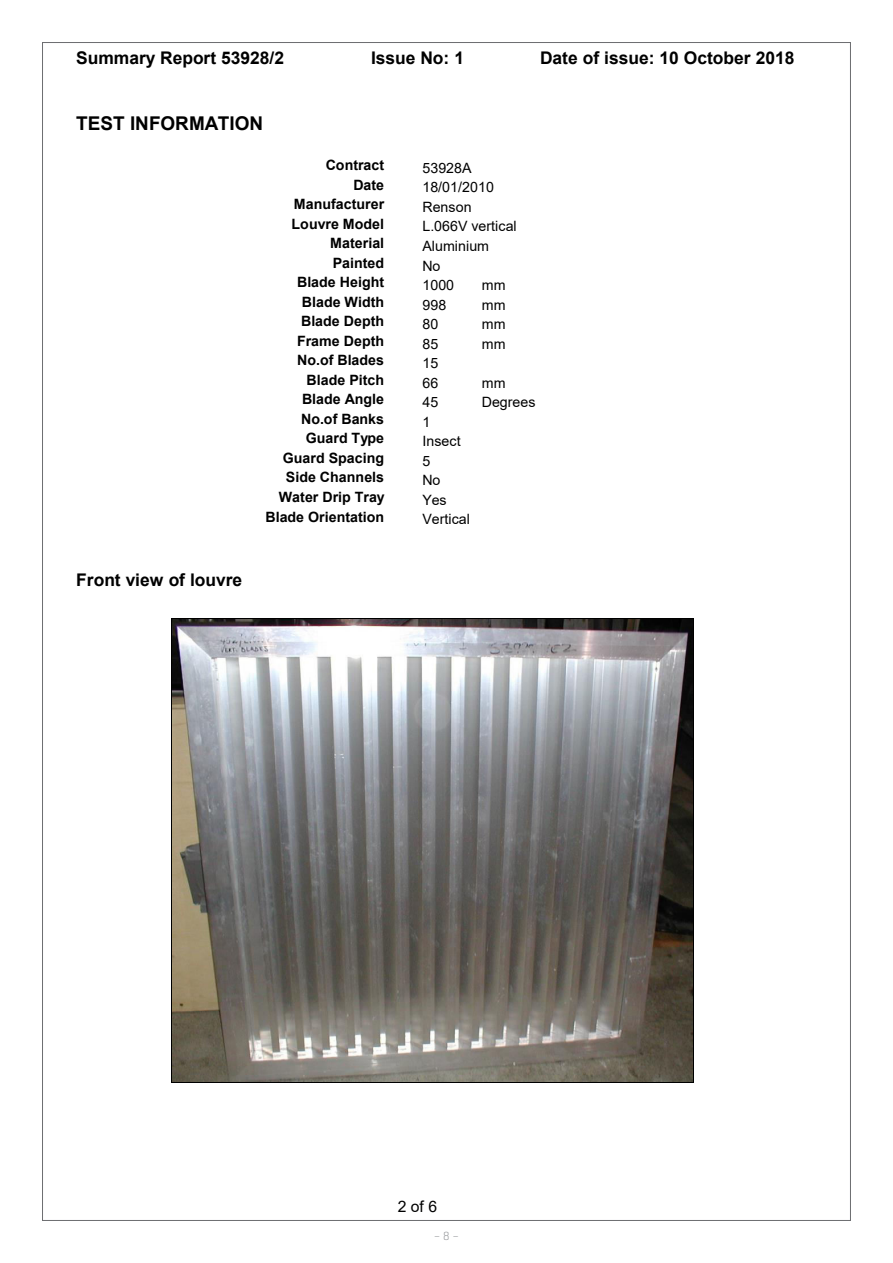
<style>
.page{position:relative;width:893px;height:1263px;background:#fff}
.page>*{position:absolute;margin:0;border:0;box-sizing:border-box;transform-origin:0 0}
.t1{font:700 18.9px "Arial";color:#000}
.t2{font:700 17.4px "Arial";color:#000}
.t3{font:15.75px "Arial";color:#000}
.t4{font:700 14.25px "Arial";color:#000}
.t5{font:14.25px "Arial";letter-spacing:.005em;color:#000}
.t6{font:300 12px "Geogrotesque";color:#939598}
</style>
<div class="page">
<img style="left:173px;top:619px;width:520px;height:463px">
<hr style="left:172px;top:618px;width:521px;height:1px;background:#000">
<hr style="left:172px;top:619px;width:1px;height:463px;background:#000">
<hr style="left:693px;top:619px;width:1px;height:463px;background:#000">
<hr style="left:172px;top:1082px;width:521px;height:1px;background:#000">
<p class="t2" style="left:76px;top:46px;width:209px">Summary Report 53928/2</p>
<p class="t2" style="left:371px;top:46px;width:95px">Issue No: 1</p>
<p class="t2" style="left:540px;top:46px;width:256px">Date of issue: 10 October 2018</p>
<p class="t1" style="left:76px;top:110px;width:188px">TEST INFORMATION</p>
<p class="t2" style="left:76px;top:567px;width:167px">Front view of louvre</p>
<p class="t4" style="left:326px;top:155px;width:60px">Contract</p>
<p class="t5" style="left:422px;top:158px;width:51px">53928A</p>
<p class="t4" style="left:353px;top:175px;width:32px">Date</p>
<p class="t5" style="left:422px;top:178px;width:73px">18/01/2010</p>
<p class="t4" style="left:294px;top:194px;width:92px">Manufacturer</p>
<p class="t5" style="left:422px;top:197px;width:51px">Renson</p>
<p class="t4" style="left:292px;top:214px;width:94px">Louvre Model</p>
<p class="t5" style="left:422px;top:217px;width:96px">L.066V vertical</p>
<p class="t4" style="left:330px;top:233px;width:55px">Material</p>
<p class="t5" style="left:422px;top:236px;width:68px">Aluminium</p>
<p class="t4" style="left:333px;top:253px;width:53px">Painted</p>
<p class="t5" style="left:422px;top:256px;width:20px">No</p>
<p class="t4" style="left:297px;top:272px;width:89px">Blade Height</p>
<p class="t5" style="left:422px;top:275px;width:33px">1000</p>
<p class="t5" style="left:482px;top:275px;width:25px">mm</p>
<p class="t4" style="left:302px;top:292px;width:84px">Blade Width</p>
<p class="t5" style="left:422px;top:295px;width:25px">998</p>
<p class="t5" style="left:482px;top:295px;width:25px">mm</p>
<p class="t4" style="left:301px;top:311px;width:85px">Blade Depth</p>
<p class="t5" style="left:422px;top:314px;width:17px">80</p>
<p class="t5" style="left:482px;top:314px;width:25px">mm</p>
<p class="t4" style="left:297px;top:331px;width:89px">Frame Depth</p>
<p class="t5" style="left:422px;top:334px;width:17px">85</p>
<p class="t5" style="left:482px;top:334px;width:25px">mm</p>
<p class="t4" style="left:297px;top:350px;width:89px">No.of Blades</p>
<p class="t5" style="left:422px;top:353px;width:17px">15</p>
<p class="t4" style="left:307px;top:370px;width:79px">Blade Pitch</p>
<p class="t5" style="left:422px;top:373px;width:17px">66</p>
<p class="t5" style="left:482px;top:373px;width:25px">mm</p>
<p class="t4" style="left:302px;top:389px;width:84px">Blade Angle</p>
<p class="t5" style="left:422px;top:392px;width:17px">45</p>
<p class="t5" style="left:482px;top:392px;width:55px">Degrees</p>
<p class="t4" style="left:301px;top:409px;width:85px">No.of Banks</p>
<p class="t5" style="left:422px;top:412px;width:9px">1</p>
<p class="t4" style="left:306px;top:428px;width:80px">Guard Type</p>
<p class="t5" style="left:422px;top:431px;width:40px">Insect</p>
<p class="t4" style="left:283px;top:448px;width:103px">Guard Spacing</p>
<p class="t5" style="left:422px;top:451px;width:9px">5</p>
<p class="t4" style="left:286px;top:467px;width:100px">Side Channels</p>
<p class="t5" style="left:422px;top:470px;width:20px">No</p>
<p class="t4" style="left:279px;top:487px;width:107px">Water Drip Tray</p>
<p class="t5" style="left:422px;top:490px;width:26px">Yes</p>
<p class="t4" style="left:265px;top:506px;width:120px">Blade Orientation</p>
<p class="t5" style="left:422px;top:509px;width:49px">Vertical</p>
<p class="t3" style="left:398px;top:1195px;width:41px">2 of 6</p>
<p class="t6" style="left:434px;top:1228px;width:27px">– 8 –</p>
</div>
